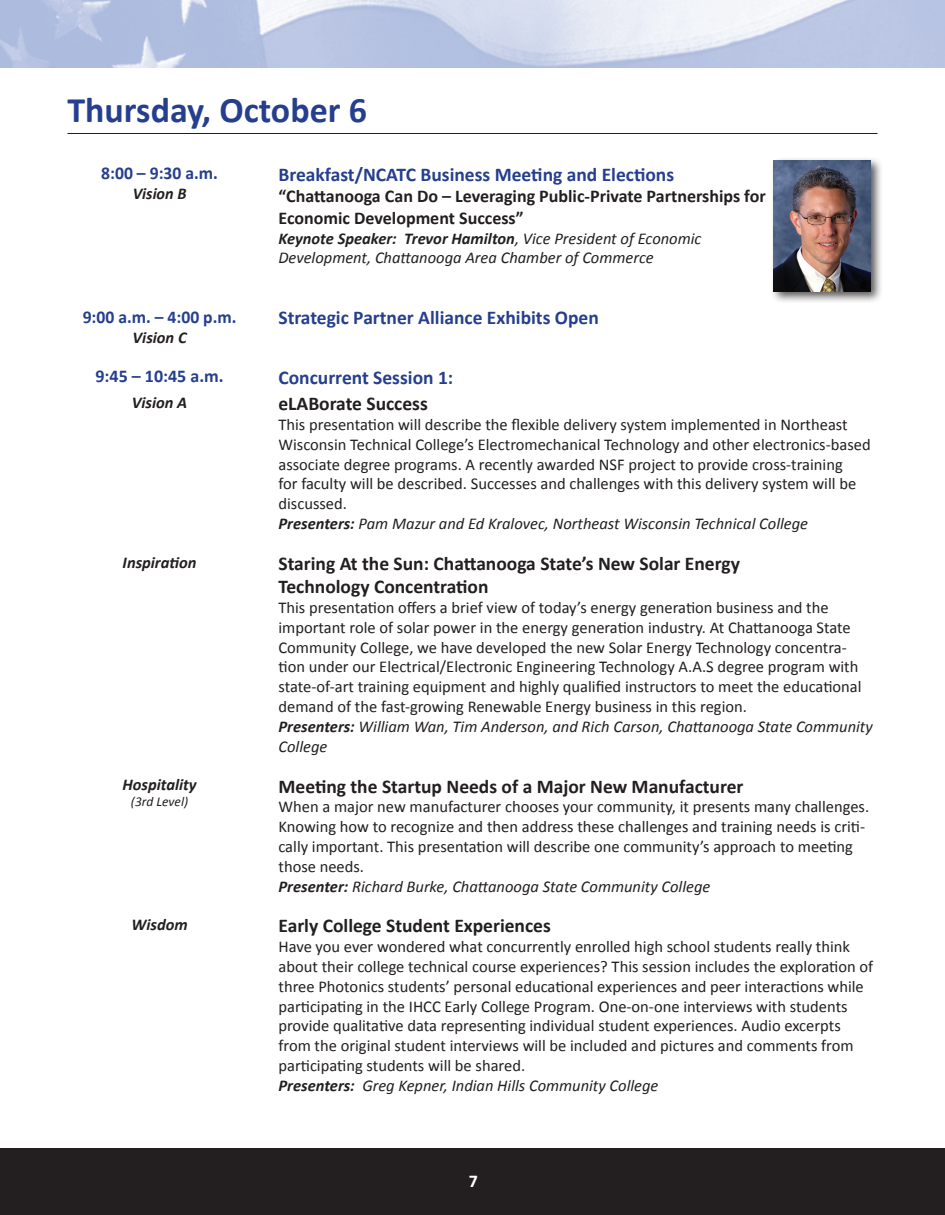
<style>
.page{position:relative;width:945px;height:1215px;background:#fff}
.page>*{position:absolute;margin:0;border:0;box-sizing:border-box;transform-origin:0 0}
.t1{font:700 36px "Calibri";color:#253f8e}
.t2{font:700 19.5px/23.4px "Calibri";color:#231f20}
.t3{font:700 19.5px "Calibri";color:#253f8e}
.t4{font:700 18px/21.6px "Calibri";color:#231f20}
.t5{font:700 18px "Calibri";color:#253f8e}
.t6{font:700 18px "Calibri";color:#fff}
.t7{font:16.5px/19.8px "Calibri";color:#231f20}
.t8{font:italic 16.5px/19.8px "Calibri";color:#231f20}
.t9{font:italic 700 16.5px "Calibri";color:#231f20}
.t10{font:italic 13.5px "Calibri";color:#231f20}
.s1{font-weight:700}
.s2{font-weight:700;font-style:italic}
.s3{font-style:italic}
</style>
<div class="page">
<hr style="left:68px;top:133px;width:810px;height:1px;background:#231f20">
<div style="left:0;top:1148px;width:945px;height:67px;background:#231f20"></div>
<div style="left:770px;top:157px;width:113px;height:147px;background:#231f20;opacity:.75"></div>
<img style="left:774px;top:160px;width:96px;height:131px">
<img style="left:0;top:0;width:945px;height:68px">
<h1 class="t1" style="left:68px;top:87px;width:301px">Thursday, October 6</h1>
<p class="t5" style="left:101px;top:162px;width:118px">8:00 – 9:30 a.m.</p>
<p class="t9" style="left:133px;top:183px;width:55px">Vision B</p>
<p class="t3" style="left:278px;top:162px;width:397px">Breakfast/NCATC Business Meeting and Elections</p>
<p class="t4" style="left:278px;top:185px;width:489px">“Chattanooga Can Do – Leveraging Public-Private Partnerships for<br>Economic Development Success”</p>
<p class="t8" style="left:278px;top:227px;width:424px"><span class="s1">Keynote Speaker: Trevor Hamilton</span>, Vice President of Economic<br>Development, Chattanooga Area Chamber of Commerce</p>
<p class="t5" style="left:83px;top:306px;width:155px">9:00 a.m. – 4:00 p.m.</p>
<p class="t9" style="left:133px;top:327px;width:56px">Vision C</p>
<p class="t3" style="left:278px;top:305px;width:322px">Strategic Partner Alliance Exhibits Open</p>
<p class="t5" style="left:96px;top:365px;width:130px">9:45 – 10:45 a.m.</p>
<p class="t3" style="left:278px;top:365px;width:176px">Concurrent Session 1:</p>
<p class="t9" style="left:132px;top:392px;width:57px">Vision A</p>
<p class="t2" style="left:278px;top:391px;width:151px">eLABorate Success</p>
<p class="t7" style="left:278px;top:414px;width:594px">This presentation will describe the flexible delivery system implemented in Northeast Wisconsin Technical College’s Electromechanical Technology and other electronics-based associate degree programs. A recently awarded NSF project to provide cross-training<br>for faculty will be described. Successes and challenges with this delivery system will be discussed.<br><span class="s2">Presenters:</span> <span class="s3">Pam Mazur and Ed Kralovec, Northeast Wisconsin Technical College</span></p>
<p class="t9" style="left:123px;top:552px;width:75px">Inspiration</p>
<p class="t2" style="left:278px;top:551px;width:463px">Staring At the Sun: Chattanooga State’s New Solar Energy<br>Technology Concentration</p>
<p class="t7" style="left:278px;top:597px;width:596px">This presentation offers a brief view of today’s energy generation business and the important role of solar power in the energy generation industry. At Chattanooga State Community College, we have developed the new Solar Energy Technology concentra&shy;tion under our Electrical/Electronic Engineering Technology A.A.S degree program with state-of-art training equipment and highly qualified instructors to meet the educational demand of the fast-growing Renewable Energy business in this region.<br><span class="s2">Presenters:</span> <span class="s3">William Wan, Tim Anderson, and Rich Carson, Chattanooga State Community College</span></p>
<p class="t9" style="left:123px;top:775px;width:76px">Hospitality</p>
<p class="t10" style="left:131px;top:794px;width:59px">(3rd Level)</p>
<p class="t2" style="left:278px;top:773px;width:467px">Meeting the Startup Needs of a Major New Manufacturer</p>
<p class="t7" style="left:278px;top:796px;width:592px">When a major new manufacturer chooses your community, it presents many challenges.<br>Knowing how to recognize and then address these challenges and training needs is criti&shy;cally important. This presentation will describe one community’s approach to meeting those needs.<br><span class="s2">Presenter:</span> <span class="s3">Richard Burke, Chattanooga State Community College</span></p>
<p class="t9" style="left:131px;top:914px;width:58px">Wisdom</p>
<p class="t2" style="left:278px;top:913px;width:274px">Early College Student Experiences</p>
<p class="t7" style="left:278px;top:936px;width:596px">Have you ever wondered what concurrently enrolled high school students really think about their college technical course experiences? This session includes the exploration of three Photonics students’ personal educational experiences and peer interactions while participating in the IHCC Early College Program. One-on-one interviews with students provide qualitative data representing individual student experiences. Audio excerpts from the original student interviews will be included and pictures and comments from participating students will be shared.<br><span class="s2">Presenters:</span> <span class="s3">Greg Kepner, Indian Hills Community College</span></p>
<p class="t6" style="left:469px;top:1169px;width:11px">7</p>
</div>
